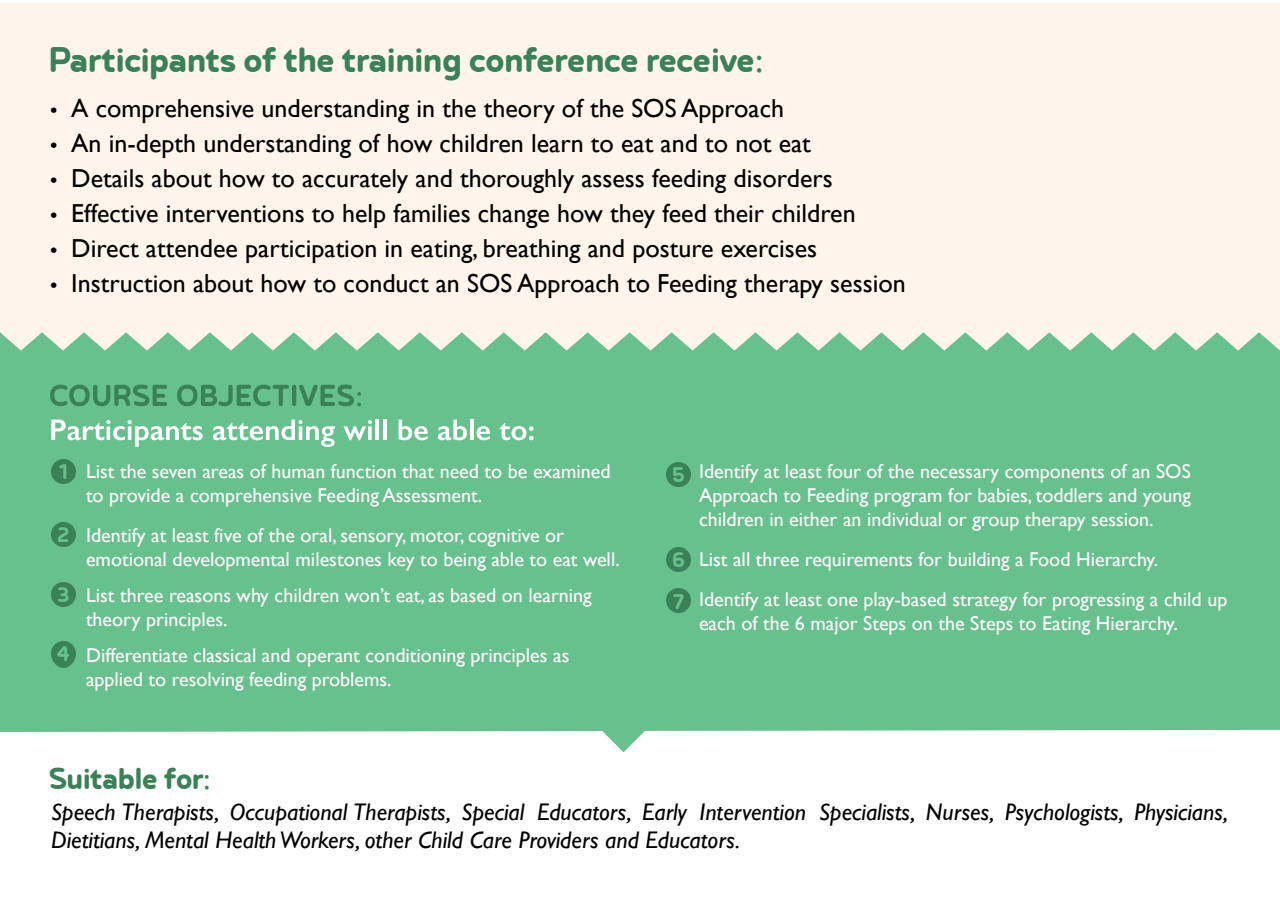
<style>
.page{position:relative;width:1280px;height:900px;background:#fff}
.page>*{position:absolute;margin:0;border:0;box-sizing:border-box;transform-origin:0 0}
.t1{font:600 42px "Betm Rounded";letter-spacing:-.02em;color:#398157}
.t2{font:600 36px "Betm Rounded";letter-spacing:-.02em;color:#398157}
.t3{font:26px "Gill Sans";color:#000}
.t4{font:600 25px/42px "Betm Rounded";color:#67c18c}
.t5{font:italic 24px/28px "Gill Sans";color:#000}
.t6{font:20px/24px "Gill Sans";color:#fff}
.s1{font-family:"Myriad Pro"}
</style>
<div class="page">
<div style="left:0;top:351px;width:1280px;height:381px;background:#67c18c"></div>
<svg style="left:50px;top:385px;width:117px;height:21px;background:#50a172"></svg>
<svg style="left:177px;top:385px;width:184px;height:21px;background:#52a373"></svg>
<svg style="left:51px;top:420px;width:152px;height:27px"></svg>
<svg style="left:213px;top:420px;width:122px;height:27px"></svg>
<svg style="left:344px;top:420px;width:28px;height:20px"></svg>
<hr style="left:376px;top:420px;width:3px;height:20px;background:#fff">
<hr style="left:383px;top:420px;width:4px;height:20px;background:#fff">
<svg style="left:399px;top:420px;width:29px;height:20px"></svg>
<svg style="left:438px;top:420px;width:29px;height:20px"></svg>
<hr style="left:470px;top:420px;width:4px;height:20px;background:#fff">
<svg style="left:477px;top:426px;width:13px;height:14px"></svg>
<svg style="left:499px;top:423px;width:35px;height:17px"></svg>
<div style="left:51px;top:459px;width:25px;height:25px;background:#398157;border-radius:50%"></div>
<div style="left:666px;top:462px;width:25px;height:25px;background:#398157;border-radius:50%"></div>
<div style="left:666px;top:547px;width:25px;height:25px;background:#398157;border-radius:50%"></div>
<div style="left:666px;top:588px;width:25px;height:25px;background:#398157;border-radius:50%"></div>
<div style="left:51px;top:522px;width:25px;height:25px;background:#398157;border-radius:50%"></div>
<div style="left:51px;top:582px;width:25px;height:25px;background:#398157;border-radius:50%"></div>
<div style="left:51px;top:641px;width:25px;height:27px;background:#398157;border-radius:12px"></div>
<div style="left:0;top:3px;width:1280px;height:348px;background:#fff5ea"></div>
<svg style="left:602px;top:709px;width:43px;height:43px"></svg>
<h1 class="t1" style="left:49px;top:34px;width:717px">Participants of the training conference receive:</h1>
<h3 class="t3" style="left:50px;top:93px;width:736px"><span class="s1">•</span> A comprehensive understanding in the theory of the SOS Approach</h3>
<h3 class="t3" style="left:50px;top:128px;width:762px"><span class="s1">•</span> An in-depth understanding of how children learn to eat and to not eat</h3>
<h3 class="t3" style="left:50px;top:163px;width:784px"><span class="s1">•</span> Details about how to accurately and thoroughly assess feeding disorders</h3>
<h3 class="t3" style="left:50px;top:198px;width:807px"><span class="s1">•</span> Effective interventions to help families change how they feed their children</h3>
<h3 class="t3" style="left:50px;top:233px;width:769px"><span class="s1">•</span> Direct attendee participation in eating, breathing and posture exercises</h3>
<h3 class="t3" style="left:50px;top:268px;width:857px"><span class="s1">•</span> Instruction about how to conduct an SOS Approach to Feeding therapy session</h3>
<p class="t4" style="left:59px;top:449px;width:10px">1</p>
<p class="t4" style="left:672px;top:452px;width:14px">5</p>
<p class="t6" style="left:86px;top:459px;width:526px">List the seven areas of human function that need to be examined to provide a comprehensive Feeding Assessment.</p>
<p class="t6" style="left:86px;top:523px;width:535px">Identify at least five of the oral, sensory, motor, cognitive or emotional developmental milestones key to being able to eat well.</p>
<p class="t6" style="left:86px;top:583px;width:507px">List three reasons why children won’t eat, as based on learning theory principles.</p>
<p class="t6" style="left:86px;top:643px;width:485px">Differentiate classical and operant conditioning principles as applied to resolving feeding problems.</p>
<p class="t4" style="left:57px;top:512px;width:14px">2</p>
<p class="t4" style="left:672px;top:537px;width:14px">6<br>7</p>
<p class="t4" style="left:57px;top:572px;width:14px">3</p>
<p class="t4" style="left:57px;top:631px;width:15px">4</p>
<p class="t6" style="left:699px;top:459px;width:493px;text-align:justify">Identify at least four of the necessary components of an SOS Approach to Feeding program for babies, toddlers and young children in either an individual or group therapy session.</p>
<p class="t6" style="left:699px;top:539px;width:530px;line-height:40px">List all three requirements for building a Food Hierarchy.<br>Identify at least one play-based strategy for progressing a child up</p>
<p class="t6" style="left:699px;top:611px;width:480px">each of the 6 major Steps on the Steps to Eating Hierarchy.</p>
<h2 class="t2" style="left:49px;top:757px;width:164px">Suitable for:</h2>
<p class="t5" style="left:51px;top:798px;width:1179px">Speech Therapists, Occupational Therapists, Special Educators, Early Intervention Specialists, Nurses, Psychologists, Physicians,<br>Dietitians, Mental Health Workers, other Child Care Providers and Educators.</p>
</div>
